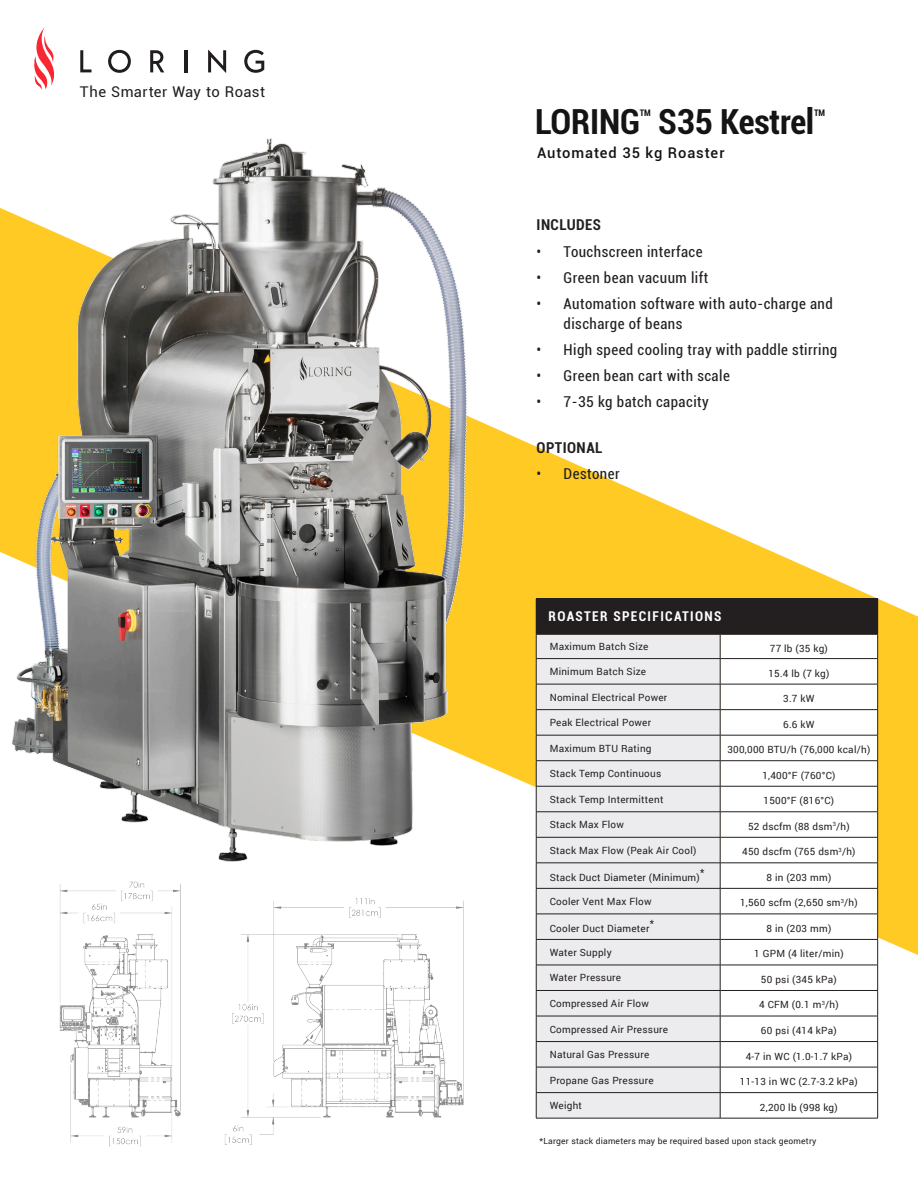
<style>
.page{position:relative;width:918px;height:1188px;background:#fff}
.page>*{position:absolute;margin:0;border:0;box-sizing:border-box;transform-origin:0 0}
.t1{font:700 condensed 34.65px "Roboto";letter-spacing:-.005em;color:#151414}
.t2{font:condensed 15px/19.5px "Roboto";letter-spacing:.03em;color:#231f20}
.t3{font:700 condensed 15px "Roboto";letter-spacing:.03em;color:#231f20}
.t4{font:14.85px "Roboto";letter-spacing:.025em;color:#211d1e}
.t5{font:500 14.7px "Roboto";letter-spacing:.06em;color:#151414}
.Sub_Head{font:700 condensed 13.5px "Roboto";letter-spacing:.1em;color:#fff}
.Paragraph_1{font:9.9px "Roboto";letter-spacing:.025em;color:#231f20}
.Paragraph_Style_1{font:9.9px "Roboto";letter-spacing:.025em;color:#231f20}
.t6{font:700 condensed 9px "Roboto";color:#151414}
.Paragraph_1-2{font:8.55px "Roboto";letter-spacing:.025em;color:#231f20}
</style>
<div class="page">
<svg style="left:535px;top:496px;width:383px;height:467px"></svg>
<img style="left:0;top:138px;width:647px;height:797px">
<svg style="left:80px;top:50px;width:12px;height:22px"></svg>
<svg style="left:108px;top:50px;width:23px;height:23px"></svg>
<svg style="left:150px;top:50px;width:14px;height:22px"></svg>
<hr style="left:185px;top:50px;width:3px;height:22px;background:#211d1e">
<svg style="left:208px;top:50px;width:18px;height:23px"></svg>
<svg style="left:244px;top:50px;width:20px;height:23px"></svg>
<svg style="left:34px;top:27px;width:20px;height:63px"></svg>
<div style="left:528px;top:97px;width:306px;height:68px;background:#fff"></div>
<div style="left:536px;top:599px;width:342px;height:35px;background:#231f20"></div>
<div style="left:537px;top:635px;width:183px;height:483px;background:#ececee"></div>
<svg style="left:721px;top:635px;width:156px;height:483px"></svg>
<hr style="left:536px;top:658px;width:184px;height:1px;background:#231f20">
<hr style="left:720px;top:658px;width:158px;height:1px;background:#231f20">
<hr style="left:536px;top:684px;width:184px;height:1px;background:#231f20">
<hr style="left:720px;top:684px;width:158px;height:1px;background:#231f20">
<hr style="left:536px;top:709px;width:184px;height:1px;background:#231f20">
<hr style="left:720px;top:709px;width:158px;height:1px;background:#231f20">
<hr style="left:536px;top:735px;width:184px;height:1px;background:#231f20">
<hr style="left:720px;top:735px;width:158px;height:1px;background:#231f20">
<hr style="left:536px;top:760px;width:184px;height:1px;background:#231f20">
<hr style="left:720px;top:760px;width:158px;height:1px;background:#231f20">
<hr style="left:536px;top:786px;width:184px;height:1px;background:#231f20">
<hr style="left:720px;top:786px;width:158px;height:1px;background:#231f20">
<hr style="left:536px;top:812px;width:184px;height:1px;background:#231f20">
<hr style="left:720px;top:812px;width:158px;height:1px;background:#231f20">
<hr style="left:536px;top:837px;width:184px;height:1px;background:#231f20">
<hr style="left:720px;top:837px;width:158px;height:1px;background:#231f20">
<hr style="left:536px;top:863px;width:184px;height:1px;background:#231f20">
<hr style="left:720px;top:863px;width:158px;height:1px;background:#231f20">
<hr style="left:536px;top:888px;width:184px;height:1px;background:#231f20">
<hr style="left:720px;top:888px;width:158px;height:1px;background:#231f20">
<hr style="left:536px;top:914px;width:184px;height:1px;background:#231f20">
<hr style="left:720px;top:914px;width:158px;height:1px;background:#231f20">
<hr style="left:536px;top:939px;width:184px;height:1px;background:#231f20">
<hr style="left:720px;top:939px;width:158px;height:1px;background:#231f20">
<hr style="left:536px;top:965px;width:184px;height:1px;background:#231f20">
<hr style="left:720px;top:965px;width:158px;height:1px;background:#231f20">
<hr style="left:536px;top:990px;width:184px;height:1px;background:#231f20">
<hr style="left:720px;top:990px;width:158px;height:1px;background:#231f20">
<hr style="left:536px;top:1016px;width:184px;height:1px;background:#231f20">
<hr style="left:720px;top:1016px;width:158px;height:1px;background:#231f20">
<hr style="left:536px;top:1041px;width:184px;height:1px;background:#231f20">
<hr style="left:720px;top:1041px;width:158px;height:1px;background:#231f20">
<hr style="left:536px;top:1067px;width:184px;height:1px;background:#231f20">
<hr style="left:720px;top:1067px;width:158px;height:1px;background:#231f20">
<hr style="left:536px;top:1092px;width:184px;height:1px;background:#231f20">
<svg style="left:536px;top:635px;width:1px;height:483px"></svg>
<hr style="left:720px;top:1092px;width:158px;height:1px;background:#231f20">
<svg style="left:720px;top:635px;width:1px;height:483px"></svg>
<svg style="left:877px;top:635px;width:1px;height:483px"></svg>
<hr style="left:536px;top:1118px;width:184px;height:1px;background:#231f20">
<hr style="left:720px;top:1118px;width:158px;height:1px;background:#231f20">
<hr style="left:536px;top:598px;width:184px;height:1px;background:#231f20">
<hr style="left:720px;top:598px;width:158px;height:1px;background:#231f20">
<hr style="left:536px;top:634px;width:184px;height:1px;background:#231f20">
<hr style="left:720px;top:634px;width:158px;height:1px;background:#231f20">
<img style="left:53px;top:853px;width:413px;height:293px">
<p class="t4" style="left:80px;top:81px;width:187px">The Smarter Way to Roast</p>
<p class="t1" style="left:535px;top:98px;width:106px">LORING</p>
<p class="t6" style="left:640px;top:107px;width:13px">TM</p>
<p class="t1" style="left:658px;top:98px;width:158px">S35 Kestrel</p>
<p class="t6" style="left:814px;top:107px;width:13px">TM</p>
<p class="t5" style="left:537px;top:142px;width:189px">Automated 35 kg Roaster</p>
<p class="t3" style="left:537px;top:214px;width:66px">INCLUDES</p>
<p class="t2" style="left:537px;top:241px;width:168px">• Touchscreen interface</p>
<p class="t2" style="left:537px;top:267px;width:173px">• Green bean vacuum lift</p>
<p class="t2" style="left:564px;top:293px;width:271px;text-indent:-27px">• Automation software with auto-charge and discharge of beans</p>
<p class="t2" style="left:537px;top:339px;width:302px">• High speed cooling tray with paddle stirring</p>
<p class="t2" style="left:537px;top:365px;width:195px">• Green bean cart with scale</p>
<p class="t2" style="left:537px;top:392px;width:174px">• 7-35 kg batch capacity</p>
<p class="t3" style="left:537px;top:437px;width:67px">OPTIONAL</p>
<p class="t2" style="left:537px;top:464px;width:85px">• Destoner</p>
<p class="Sub_Head" style="left:549px;top:607px;width:174px">ROASTER SPECIFICATIONS</p>
<p class="Paragraph_1" style="left:550px;top:640px;width:100px">Maximum Batch Size</p>
<p class="Paragraph_Style_1" style="left:770px;top:641px;width:60px">77 lb (35 kg)</p>
<p class="Paragraph_1" style="left:550px;top:665px;width:98px">Minimum Batch Size</p>
<p class="Paragraph_Style_1" style="left:768px;top:666px;width:63px">15.4 lb (7 kg)</p>
<p class="Paragraph_1" style="left:550px;top:690px;width:119px">Nominal Electrical Power</p>
<p class="Paragraph_Style_1" style="left:783px;top:692px;width:33px">3.7 kW</p>
<p class="Paragraph_1" style="left:550px;top:716px;width:103px">Peak Electrical Power</p>
<p class="Paragraph_Style_1" style="left:783px;top:717px;width:33px">6.6 kW</p>
<p class="Paragraph_1" style="left:550px;top:741px;width:103px">Maximum BTU Rating</p>
<p class="Paragraph_Style_1" style="left:727px;top:743px;width:144px">300,000 BTU/h (76,000 kcal/h)</p>
<p class="Paragraph_1" style="left:550px;top:767px;width:113px">Stack Temp Continuous</p>
<p class="Paragraph_Style_1" style="left:762px;top:768px;width:74px">1,400°F (760°C)</p>
<p class="Paragraph_1" style="left:550px;top:792px;width:115px">Stack Temp Intermittent</p>
<p class="Paragraph_Style_1" style="left:764px;top:794px;width:72px">1500°F (816°C)</p>
<p class="Paragraph_1" style="left:550px;top:818px;width:76px">Stack Max Flow</p>
<p class="Paragraph_Style_1" style="left:748px;top:819px;width:103px">52 dscfm (88 dsm<sup>3</sup>/h)</p>
<p class="Paragraph_1" style="left:550px;top:843px;width:148px">Stack Max Flow (Peak Air Cool)</p>
<p class="Paragraph_Style_1" style="left:742px;top:845px;width:115px">450 dscfm (765 dsm<sup>3</sup>/h)</p>
<p class="Paragraph_1" style="left:550px;top:870px;width:152px">Stack Duct Diameter (Minimum)</p>
<p class="Paragraph_1" style="left:700px;top:866px;width:6px">*</p>
<p class="Paragraph_Style_1" style="left:766px;top:870px;width:66px">8 in (203 mm)</p>
<p class="Paragraph_1" style="left:550px;top:894px;width:103px">Cooler Vent Max Flow</p>
<p class="Paragraph_Style_1" style="left:740px;top:896px;width:119px">1,560 scfm (2,650 sm<sup>3</sup>/h)</p>
<p class="Paragraph_1" style="left:550px;top:921px;width:101px">Cooler Duct Diameter</p>
<p class="Paragraph_1" style="left:650px;top:917px;width:6px">*</p>
<p class="Paragraph_Style_1" style="left:766px;top:921px;width:66px">8 in (203 mm)</p>
<p class="Paragraph_1" style="left:550px;top:945px;width:63px">Water Supply</p>
<p class="Paragraph_Style_1" style="left:754px;top:947px;width:91px">1 GPM (4 liter/min)</p>
<p class="Paragraph_1" style="left:550px;top:971px;width:73px">Water Pressure</p>
<p class="Paragraph_Style_1" style="left:761px;top:972px;width:77px">50 psi (345 kPa)</p>
<p class="Paragraph_1" style="left:550px;top:997px;width:101px">Compressed Air Flow</p>
<p class="Paragraph_Style_1" style="left:759px;top:998px;width:81px">4 CFM (0.1 m<sup>3</sup>/h)</p>
<p class="Paragraph_1" style="left:550px;top:1022px;width:120px">Compressed Air Pressure</p>
<p class="Paragraph_Style_1" style="left:761px;top:1024px;width:77px">60 psi (414 kPa)</p>
<p class="Paragraph_1" style="left:550px;top:1048px;width:101px">Natural Gas Pressure</p>
<p class="Paragraph_Style_1" style="left:746px;top:1049px;width:108px">4-7 in WC (1.0-1.7 kPa)</p>
<p class="Paragraph_1" style="left:550px;top:1073px;width:105px">Propane Gas Pressure</p>
<p class="Paragraph_Style_1" style="left:740px;top:1075px;width:119px">11-13 in WC (2.7-3.2 kPa)</p>
<p class="Paragraph_1" style="left:550px;top:1099px;width:34px">Weight</p>
<p class="Paragraph_Style_1" style="left:760px;top:1100px;width:79px">2,200 lb (998 kg)</p>
<p class="Paragraph_1-2" style="left:539px;top:1134px;width:279px">*Larger stack diameters may be required based upon stack geometry</p>
</div>
